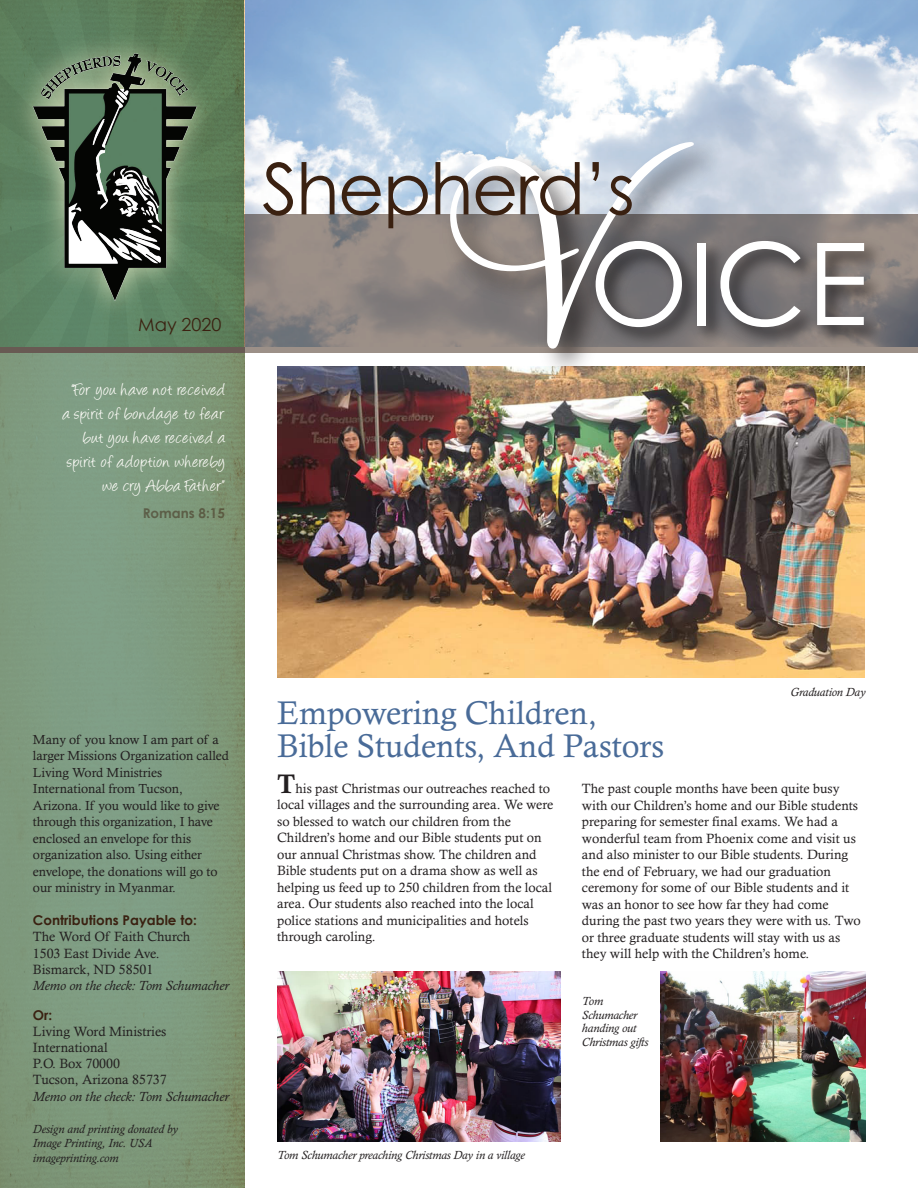
<style>
.page{position:relative;width:918px;height:1188px;background:#fff}
.page>*{position:absolute;margin:0;border:0;box-sizing:border-box;transform-origin:0 0}
.t1{font:114.15px "Century Gothic";color:#fff}
.t2{font:71.1px "Century Gothic";letter-spacing:-.02em;color:#3a2111}
.t3{font:33px/33px "Calisto";color:#496b98}
.t4{font:19.5px/24px "Angelina";letter-spacing:.03em;color:#fcfbf7;text-align:right}
.t5{font:18px "Century Gothic";color:#3a2111}
.t6{font:13.5px/16.5px "Calisto";color:#231f20}
.t7{font:italic 13.5px "Calisto";color:#231f20}
.t8{font:700 13.5px "Century Gothic";color:#3a2111}
.t9{font:700 13.5px "Century Gothic";color:rgb(58 33 17/.5)}
.t10{font:13.2px/16.5px "Calisto";letter-spacing:-.005em;color:#231f20}
.t11{font:italic 12px/13.5px "Calisto";letter-spacing:-.01em;color:#231f20}
.s1{font-weight:700;font-size:27px}
</style>
<div class="page">
<img style="left:244px;top:0;width:674px;height:214px">
<svg style="left:0;top:352px;width:245px;height:836px;background:#7e997d"></svg>
<svg style="left:244px;top:214px;width:674px;height:138px;background:#8d8581"></svg>
<div style="left:0;top:347px;width:245px;height:5px;background:#685a53"></div>
<img style="left:277px;top:366px;width:588px;height:312px">
<img style="left:277px;top:972px;width:284px;height:170px">
<img style="left:660px;top:972px;width:205px;height:170px">
<img style="left:435px;top:127px;width:300px;height:263px">
<svg style="left:449px;top:141px;width:246px;height:209px"></svg>
<img style="left:579px;top:217px;width:316px;height:160px">
<svg style="left:0;top:0;width:243px;height:347px;background:#5c7d59"></svg>
<img style="left:0;top:18px;width:229px;height:316px">
<img style="left:28px;top:48px;width:173px;height:252px">
<h3 class="t5" style="left:138px;top:314px;width:85px">May 2020</h3>
<h3 class="t4" style="left:63px;top:379px;width:164px">“For you have not received a spirit of bondage to fear but you have received a spirit of adoption whereby we cry Abba Father”</h3>
<p class="t9" style="left:143px;top:505px;width:84px">Romans 8:15</p>
<h2 class="t2" style="left:262px;top:145px;width:374px">Shepherd’s</h2>
<h1 class="t1" style="left:589px;top:214px;width:281px">OICE</h1>
<p class="t10" style="left:33px;top:731px;width:197px">Many of you know I am part of a larger Missions Organization called<br>Living Word Ministries<br>International from Tucson,<br>Arizona. If you would like to give through this organization, I have enclosed an envelope for this organization also. Using either envelope, the donations will go to our ministry in Myanmar.</p>
<p class="t8" style="left:33px;top:912px;width:165px">Contributions Payable to:</p>
<p class="t6" style="left:33px;top:928px;width:159px">The Word Of Faith Church<br>1503 East Divide Ave.<br>Bismarck, ND 58501</p>
<p class="t7" style="left:33px;top:978px;width:197px">Memo on the check: Tom Schumacher</p>
<p class="t8" style="left:33px;top:1006px;width:21px">Or:</p>
<p class="t6" style="left:33px;top:1023px;width:135px">Living Word Ministries<br>International<br>P.O. Box 70000<br>Tucson, Arizona 85737</p>
<p class="t7" style="left:33px;top:1088px;width:197px">Memo on the check: Tom Schumacher</p>
<p class="t11" style="left:33px;top:1122px;width:146px;line-height:14.4px">Design and printing donated by<br>Image Printing, Inc. USA imageprinting.com</p>
<p class="t11" style="left:791px;top:686px;width:76px">Graduation Day</p>
<h3 class="t3" style="left:277px;top:696px;width:388px">Empowering Children,<br>Bible Students, And Pastors</h3>
<p class="t6" style="left:277px;top:780px;width:278px"><span class="s1">T</span>his past Christmas our outreaches reached to local villages and the surrounding area. We were so blessed to watch our children from the Children’s home and our Bible students put on our annual Christmas show. The children and Bible students put on a drama show as well as helping us feed up to 250 children from the local area. Our students also reached into the local police stations and municipalities and hotels through caroling.</p>
<p class="t6" style="left:582px;top:780px;width:280px">The past couple months have been quite busy with our Children’s home and our Bible students preparing for semester final exams. We had a wonderful team from Phoenix come and visit us and also minister to our Bible students. During the end of February, we had our graduation ceremony for some of our Bible students and it was an honor to see how far they had come during the past two years they were with us. Two or three graduate students will stay with us as they will help with the Children’s home.</p>
<p class="t11" style="left:582px;top:995px;width:68px">Tom<br>Schumacher handing out<br>Christmas gifts</p>
<p class="t11" style="left:277px;top:1149px;width:249px">Tom Schumacher preaching Christmas Day in a village</p>
</div>
